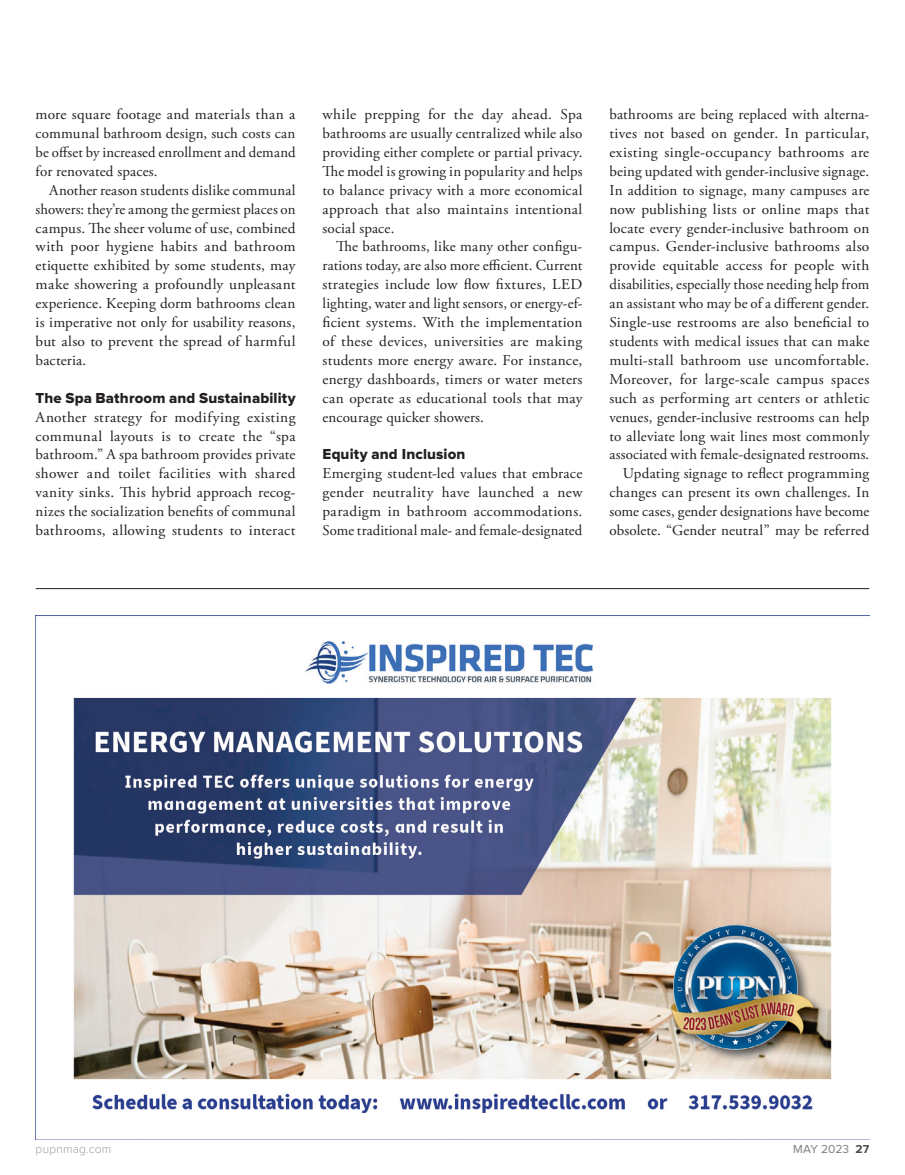
<style>
.page{position:relative;width:905px;height:1175px;background:#fff}
.page>*{position:absolute;margin:0;border:0;box-sizing:border-box;transform-origin:0 0}
.t1{font:15px/18.9px "Adobe Garamond Pro";letter-spacing:.015em;color:#231f20;text-align:justify}
.t2{font:15px "Proxima Nova Extrabld";letter-spacing:.01em;color:#231f20}
.t3{font:300 12px "Proxima Nova";letter-spacing:.015em;color:#9f9f97}
.t4{font:12px "Proxima Nova";color:#7c7f7e}
.s1{font-weight:700;color:#4b4c4d}
</style>
<div class="page">
<hr style="left:36px;top:588px;width:833px;height:1px;background:#231f20">
<img style="left:35px;top:615px;width:834px;height:524px">
<p class="t1" style="left:36px;top:105px;width:261px">more square footage and materials than a communal bathroom design, such costs can be offset by increased enrollment and demand for renovated spaces.</p>
<p class="t1" style="left:36px;top:181px;width:261px;text-indent:13px">Another reason students dislike communal showers: they’re among the germiest places on campus. The sheer volume of use, combined with poor hygiene habits and bathroom etiquette exhibited by some students, may make showering a profoundly unpleasant experience. Keeping dorm bathrooms clean is imperative not only for usability reasons, but also to prevent the spread of harmful bacteria.</p>
<p class="t2" style="left:36px;top:391px;width:261px">The Spa Bathroom and Sustainability</p>
<p class="t1" style="left:36px;top:408px;width:261px">Another strategy for modifying existing communal layouts is to create the “spa bathroom.” A spa bathroom provides private shower and toilet facilities with shared vanity sinks. This hybrid approach recog&shy;nizes the socialization benefits of communal bathrooms, allowing students to interact</p>
<p class="t1" style="left:322px;top:105px;width:261px">while prepping for the day ahead. Spa bathrooms are usually centralized while also providing either complete or partial privacy.<br>The model is growing in popularity and helps to balance privacy with a more economical approach that also maintains intentional social space.</p>
<p class="t1" style="left:322px;top:238px;width:261px;text-indent:14px">The bathrooms, like many other configu&shy;rations today, are also more efficient. Current strategies include low flow fixtures, LED lighting, water and light sensors, or energy-ef&shy;ficient systems. With the implementation of these devices, universities are making students more energy aware. For instance, energy dashboards, timers or water meters can operate as educational tools that may encourage quicker showers.</p>
<p class="t2" style="left:322px;top:447px;width:144px">Equity and Inclusion</p>
<p class="t1" style="left:322px;top:465px;width:261px">Emerging student-led values that embrace gender neutrality have launched a new paradigm in bathroom accommodations.<br>Some traditional male- and female-designated</p>
<p class="t1" style="left:609px;top:105px;width:261px;text-align:right">bathrooms are being replaced with alterna&shy;tives not based on gender. In particular, existing single-occupancy bathrooms are being updated with gender-inclusive signage.<br>In addition to signage, many campuses are now publishing lists or online maps that locate every gender-inclusive bathroom on campus. Gender-inclusive bathrooms also provide equitable access for people with disabilities, especially those needing help from an assistant who may be of a different gender.<br>Single-use restrooms are also beneficial to students with medical issues that can make multi-stall bathroom use uncomfortable.<br>Moreover, for large-scale campus spaces such as performing art centers or athletic venues, gender-inclusive restrooms can help to alleviate long wait lines most commonly associated with female-designated restrooms.<br>Updating signage to reflect programming changes can present its own challenges. In some cases, gender designations have become obsolete. “Gender neutral” may be referred</p>
<p class="t3" style="left:36px;top:1143px;width:77px">pupnmag.com</p>
<p class="t4" style="left:793px;top:1143px;width:78px">MAY 2023 <span class="s1">27</span></p>
</div>
